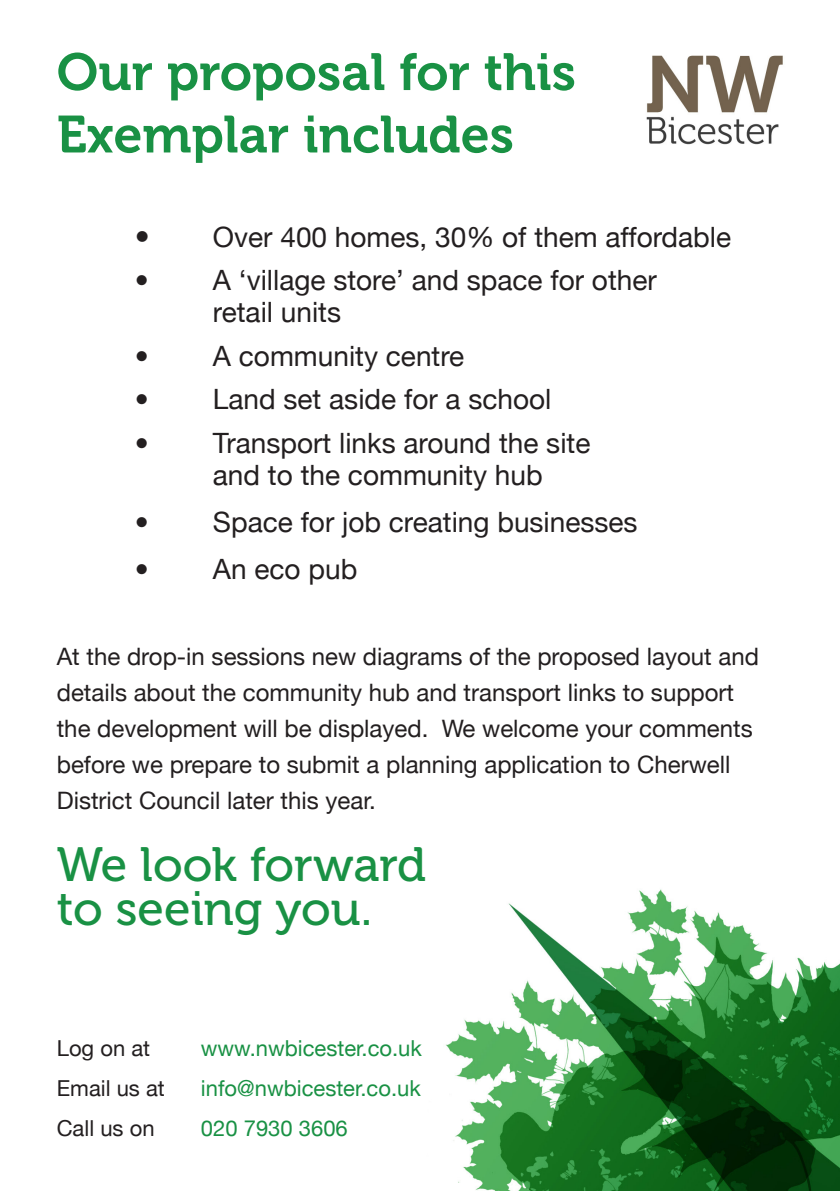
<style>
.page{position:relative;width:840px;height:1191px;background:#fff}
.page>*{position:absolute;margin:0;border:0;box-sizing:border-box;transform-origin:0 0}
.t1{font:52px "Museo 700";color:#199144}
.t2{font:48px "Museo 500";color:#199144}
.t3{font:28px "Helvetica Neue";color:#231f20}
.t4{font:24px/36px "Helvetica Neue";color:#231f20}
.t5{font:22px "Helvetica Neue";color:#199144}
.t6{font:22px "Helvetica Neue";color:#231f20}
.s1{font-size:30px}
</style>
<div class="page">
<img style="left:446px;top:889px;width:393px;height:302px">
<img style="left:646px;top:55px;width:137px;height:90px">
<p class="t1" style="left:57px;top:43px;width:520px">Our proposal for this</p>
<p class="t1" style="left:57px;top:106px;width:458px">Exemplar includes</p>
<p class="t3" style="left:135px;top:220px;width:597px"><span class="s1">•</span> Over 400 homes, 30% of them affordable</p>
<p class="t3" style="left:135px;top:264px;width:523px">• A ‘village store’ and space for other</p>
<p class="t3" style="left:213px;top:296px;width:130px">retail units</p>
<p class="t3" style="left:135px;top:339px;width:331px">• A community centre</p>
<p class="t3" style="left:135px;top:382px;width:418px">• Land set aside for a school</p>
<p class="t3" style="left:135px;top:426px;width:457px">• Transport links around the site</p>
<p class="t3" style="left:213px;top:458px;width:331px">and to the community hub</p>
<p class="t3" style="left:135px;top:505px;width:504px">• Space for job creating businesses</p>
<p class="t3" style="left:135px;top:552px;width:224px">• An eco pub</p>
<p class="t4" style="left:57px;top:638px;width:703px">At the drop-in sessions new diagrams of the proposed layout and details about the community hub and transport links to support the development will be displayed. We welcome your comments before we prepare to submit a planning application to Cherwell District Council later this year.</p>
<p class="t2" style="left:57px;top:838px;width:371px">We look forward</p>
<p class="t2" style="left:57px;top:882px;width:317px">to seeing you.</p>
<p class="t6" style="left:57px;top:1035px;width:95px">Log on at</p>
<p class="t5" style="left:201px;top:1035px;width:222px">www.nwbicester.co.uk</p>
<p class="t6" style="left:57px;top:1075px;width:109px">Email us at</p>
<p class="t5" style="left:201px;top:1075px;width:221px">info@nwbicester.co.uk</p>
<p class="t6" style="left:57px;top:1115px;width:99px">Call us on</p>
<p class="t5" style="left:201px;top:1115px;width:148px">020 7930 3606</p>
</div>
